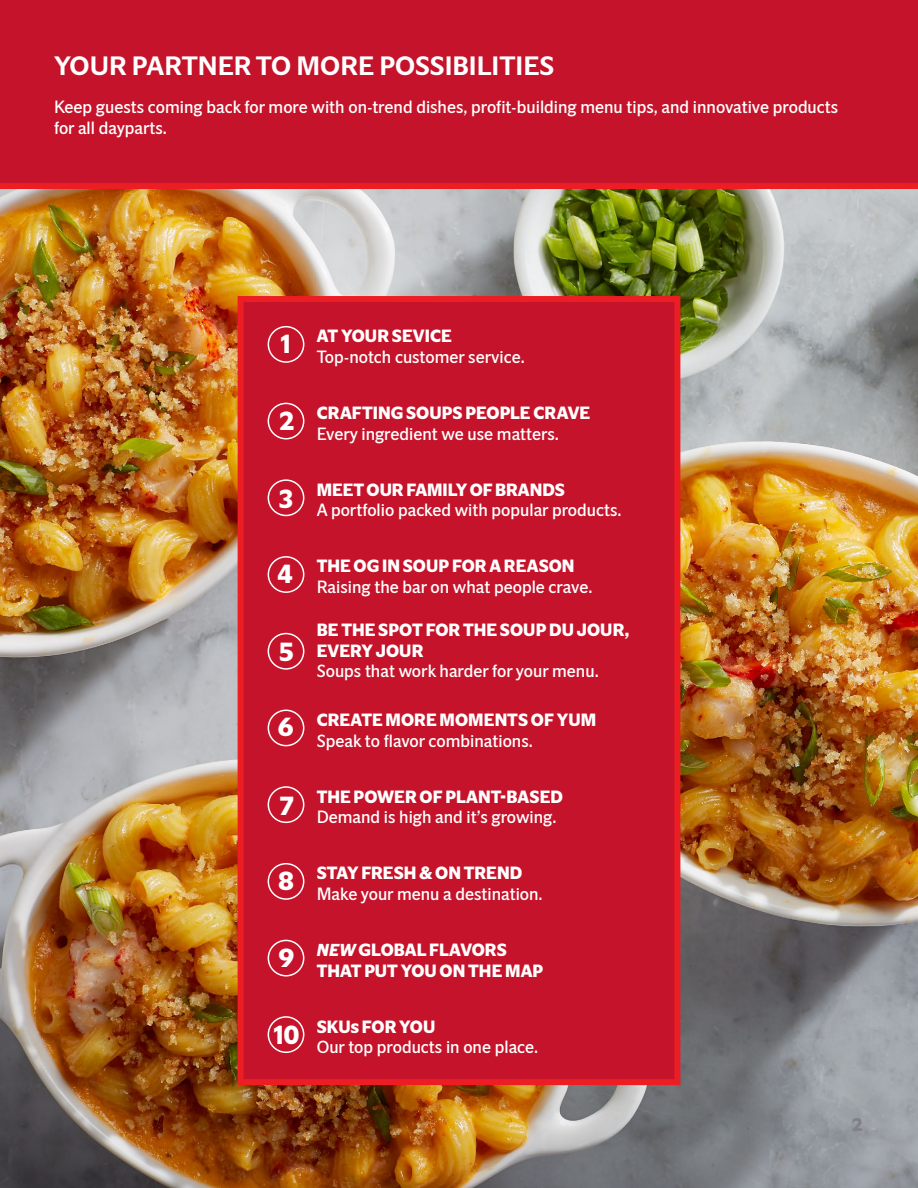
<style>
.page{position:relative;width:918px;height:1188px;background:#fff}
.page>*{position:absolute;margin:0;border:0;box-sizing:border-box;transform-origin:0 0}
.t1{font:500 27px "A2 Standard Sans";color:#fff}
.t2{font:700 25.5px "A2 Standard Sans";color:#fff}
.t3{font:700 18px "A2 Standard Sans";color:#818285}
.t4{font:17.25px/21px "A2 Standard Sans";color:#fff}
.t5{font:700 17.25px/20.7px "A2 Standard Sans";letter-spacing:.005em;color:#fff}
.s1{font-style:italic}
</style>
<div class="page">
<img style="left:0;top:189px;width:918px;height:999px">
<div style="left:0;top:0;width:918px;height:189px;background:#c4132a"></div>
<div style="left:238px;top:296px;width:442px;height:789px;background:#c4132a;border:6px solid #ed1d24"></div>
<div style="left:268px;top:326px;width:36px;height:37px;border:2px solid #fff;border-radius:50%"></div>
<div style="left:268px;top:403px;width:36px;height:37px;border:2px solid #fff;border-radius:50%"></div>
<div style="left:268px;top:479px;width:36px;height:37px;border:2px solid #fff;border-radius:50%"></div>
<div style="left:268px;top:633px;width:36px;height:37px;border:2px solid #fff;border-radius:50%"></div>
<div style="left:268px;top:710px;width:36px;height:36px;border:2px solid #fff;border-radius:50%"></div>
<div style="left:268px;top:556px;width:36px;height:37px;border:2px solid #fff;border-radius:50%"></div>
<div style="left:268px;top:863px;width:36px;height:37px;border:2px solid #fff;border-radius:50%"></div>
<div style="left:268px;top:940px;width:36px;height:37px;border:2px solid #fff;border-radius:50%"></div>
<div style="left:268px;top:1016px;width:36px;height:37px;border:2px solid #fff;border-radius:50%"></div>
<div style="left:268px;top:786px;width:36px;height:37px;border:2px solid #fff;border-radius:50%"></div>
<h1 class="t1" style="left:54px;top:49px;width:502px">YOUR PARTNER TO MORE POSSIBILITIES</h1>
<p class="t4" style="left:54px;top:97px;width:786px">Keep guests coming back for more with on-trend dishes, profit-building menu tips, and innovative products for all dayparts.</p>
<h2 class="t2" style="left:281px;top:328px;width:11px">1</h2>
<p class="t5" style="left:317px;top:326px;width:137px">AT YOUR SEVICE</p>
<p class="t4" style="left:317px;top:346px;width:210px">Top-notch customer service.</p>
<h2 class="t2" style="left:280px;top:404px;width:16px">2</h2>
<p class="t5" style="left:317px;top:403px;width:275px">CRAFTING SOUPS PEOPLE CRAVE</p>
<p class="t4" style="left:317px;top:423px;width:244px">Every ingredient we use matters.</p>
<h2 class="t2" style="left:279px;top:482px;width:16px">3</h2>
<p class="t5" style="left:317px;top:479px;width:250px">MEET OUR FAMILY OF BRANDS</p>
<p class="t4" style="left:317px;top:500px;width:306px">A portfolio packed with popular products.</p>
<h2 class="t2" style="left:278px;top:558px;width:17px">4</h2>
<p class="t5" style="left:317px;top:556px;width:259px">THE OG IN SOUP FOR A REASON</p>
<p class="t4" style="left:317px;top:576px;width:277px">Raising the bar on what people crave.</p>
<h2 class="t2" style="left:279px;top:636px;width:16px">5</h2>
<p class="t5" style="left:317px;top:619px;width:314px">BE THE SPOT FOR THE SOUP DU JOUR,<br>EVERY JOUR</p>
<p class="t4" style="left:317px;top:661px;width:284px">Soups that work harder for your menu.</p>
<h2 class="t2" style="left:278px;top:711px;width:17px">6</h2>
<p class="t5" style="left:317px;top:710px;width:281px">CREATE MORE MOMENTS OF YUM</p>
<p class="t4" style="left:317px;top:730px;width:218px">Speak to flavor combinations.</p>
<h2 class="t2" style="left:280px;top:789px;width:15px">7</h2>
<p class="t5" style="left:317px;top:786px;width:248px">THE POWER OF PLANT-BASED</p>
<p class="t4" style="left:317px;top:807px;width:241px">Demand is high and it’s growing.</p>
<h2 class="t2" style="left:278px;top:865px;width:17px">8</h2>
<p class="t5" style="left:317px;top:863px;width:207px">STAY FRESH &amp; ON TREND</p>
<p class="t4" style="left:317px;top:883px;width:227px">Make your menu a destination.</p>
<h2 class="t2" style="left:279px;top:942px;width:17px">9</h2>
<p class="t5" style="left:317px;top:940px;width:228px"><span class="s1">NEW</span> GLOBAL FLAVORS<br>THAT PUT YOU ON THE MAP</p>
<h2 class="t2" style="left:274px;top:1018px;width:27px">10</h2>
<p class="t5" style="left:317px;top:1016px;width:120px">SKUs FOR YOU</p>
<p class="t4" style="left:317px;top:1037px;width:223px">Our top products in one place.</p>
<p class="t3" style="left:852px;top:1113px;width:12px">2</p>
</div>
